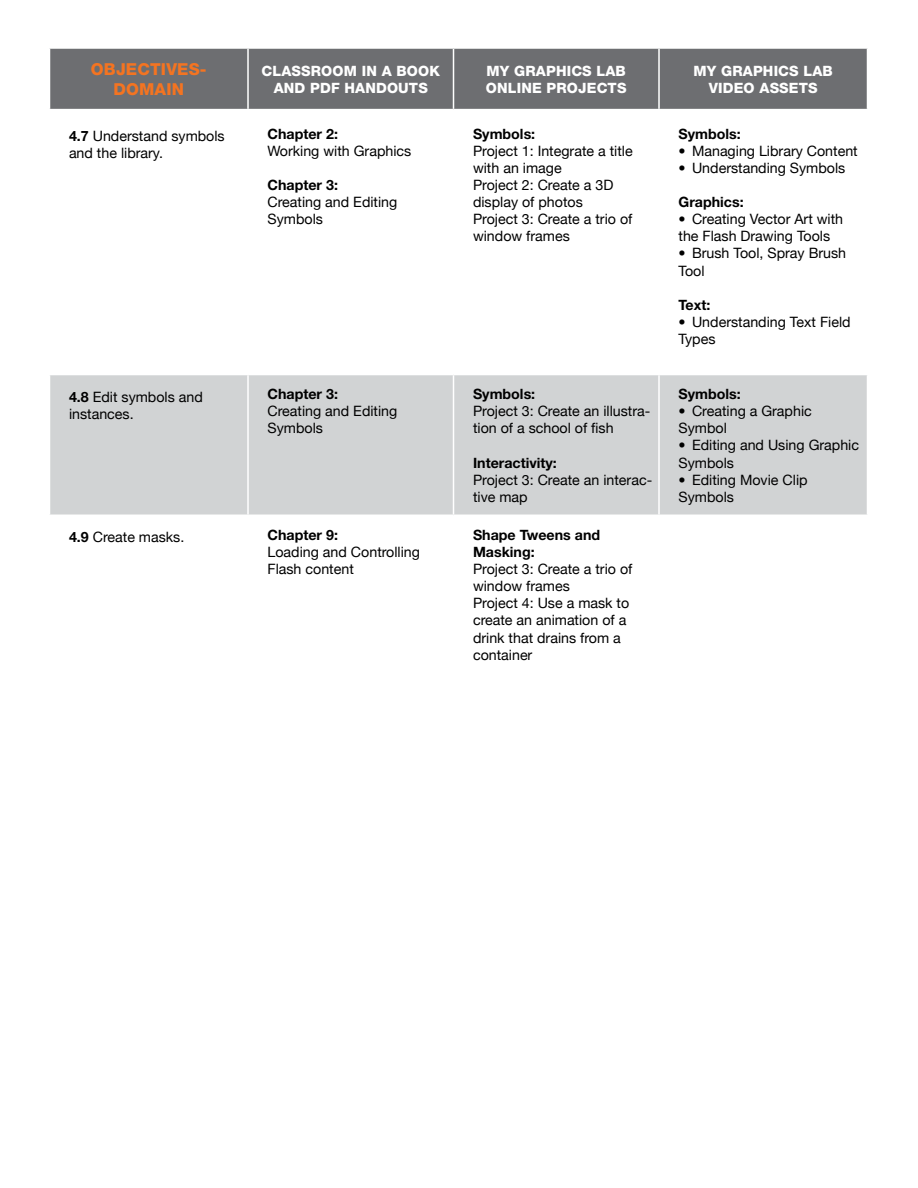
<style>
.page{position:relative;width:918px;height:1188px;background:#fff}
.page>*{position:absolute;margin:0;border:0;box-sizing:border-box;transform-origin:0 0}
.t1{font:800 16.5px/19.8px "Helvetica Neue";letter-spacing:.01em;color:#f47421;text-align:center}
.t2{font:14.25px/17.1px "Helvetica Neue";color:#000}
.t3{font:700 14.25px/17.1px "Helvetica Neue";color:#000}
.t4{font:800 14.25px/17.1px "Helvetica Neue";letter-spacing:.01em;color:#fff}
.s1{font-weight:700}
</style>
<div class="page">
<div style="left:50px;top:49px;width:817px;height:60px;background:#6d6e71"></div>
<div style="left:50px;top:375px;width:817px;height:140px;background:#d1d3d4"></div>
<hr style="left:247px;top:49px;width:2px;height:60px;background:#fff">
<hr style="left:453px;top:49px;width:1px;height:60px;background:#fff">
<hr style="left:658px;top:49px;width:2px;height:60px;background:#fff">
<hr style="left:247px;top:375px;width:2px;height:140px;background:#fff">
<hr style="left:453px;top:375px;width:1px;height:140px;background:#fff">
<hr style="left:658px;top:375px;width:2px;height:140px;background:#fff">
<p class="t1" style="left:91px;top:59px;width:117px">OBJECTIVES-<br>DOMAIN</p>
<p class="t4" style="left:262px;top:62px;width:31px">CLASS</p>
<p class="t4" style="left:274px;top:62px;width:168px;text-indent:37px">ROOM IN A BOOK<br>AN D PDF HAN DOUTS</p>
<p class="t4" style="left:486px;top:62px;width:141px">MY GRAPH ICS LAB<br>ONLINE PRO</p>
<p class="t4" style="left:578px;top:79px;width:50px">JECTS</p>
<p class="t2" style="left:69px;top:127px;width:157px"><span class="s1">4.7</span> Understand symbols and the library.</p>
<p class="t3" style="left:268px;top:125px;width:72px">Chapter 2:</p>
<p class="t2" style="left:268px;top:142px;width:145px">Working with Graphics</p>
<p class="t3" style="left:268px;top:176px;width:72px">Chapter 3:</p>
<p class="t2" style="left:268px;top:193px;width:131px">Creating and Editing<br>Symbols</p>
<p class="t3" style="left:473px;top:125px;width:64px">Symbols:</p>
<p class="t2" style="left:473px;top:142px;width:161px">Project 1: Integrate a title with an image<br>Project 2: Create a 3D display of photos<br>Project 3: Create a trio of window frames</p>
<p class="t2" style="left:69px;top:388px;width:135px"><span class="s1">4.8</span> Edit symbols and instances.</p>
<p class="t3" style="left:268px;top:385px;width:72px">Chapter 3:</p>
<p class="t2" style="left:268px;top:402px;width:131px">Creating and Editing<br>Symbols</p>
<p class="t2" style="left:69px;top:529px;width:117px"><span class="s1">4.9</span> Create masks.</p>
<p class="t3" style="left:268px;top:526px;width:72px">Chapter 9:</p>
<p class="t2" style="left:268px;top:543px;width:154px">Loading and Controlling<br>Flash content</p>
<p class="t3" style="left:473px;top:385px;width:64px">Symbols:</p>
<p class="t2" style="left:473px;top:402px;width:179px">Project 3: Create an illustra&shy;tion of a school of fish</p>
<p class="t3" style="left:473px;top:454px;width:85px">Interactivity:</p>
<p class="t2" style="left:473px;top:471px;width:181px">Project 3: Create an interac&shy;tive map</p>
<p class="t3" style="left:473px;top:526px;width:129px">Shape Tweens and<br>Masking:</p>
<p class="t2" style="left:473px;top:560px;width:161px">Project 3: Create a trio of window frames<br>Project 4: Use a mask to create an animation of a drink that drains from a container</p>
<p class="t4" style="left:694px;top:62px;width:90px">MY GRAPHICS</p>
<p class="t4" style="left:709px;top:62px;width:115px;text-indent:95px">LAB<br>VIDEO ASSETS</p>
<p class="t3" style="left:679px;top:125px;width:64px">Symbols:</p>
<p class="t2" style="left:679px;top:142px;width:181px">• Managing Library Content</p>
<p class="t2" style="left:679px;top:159px;width:168px">• Understanding Symbols</p>
<p class="t3" style="left:679px;top:193px;width:67px">Graphics:</p>
<p class="t2" style="left:679px;top:210px;width:166px">• Creating Vector Art with the Flash Drawing Tools</p>
<p class="t2" style="left:679px;top:245px;width:169px">• Brush Tool, Spray Brush<br>Tool</p>
<p class="t3" style="left:679px;top:296px;width:33px">Text:</p>
<p class="t2" style="left:679px;top:313px;width:174px">• Understanding Text Field<br>Types</p>
<p class="t3" style="left:679px;top:385px;width:64px">Symbols:</p>
<p class="t2" style="left:679px;top:402px;width:135px">• Creating a Graphic<br>Symbol</p>
<p class="t2" style="left:679px;top:437px;width:182px">• Editing and Using Graphic<br>Symbols</p>
<p class="t2" style="left:679px;top:471px;width:131px">• Editing Movie Clip<br>Symbols</p>
</div>
